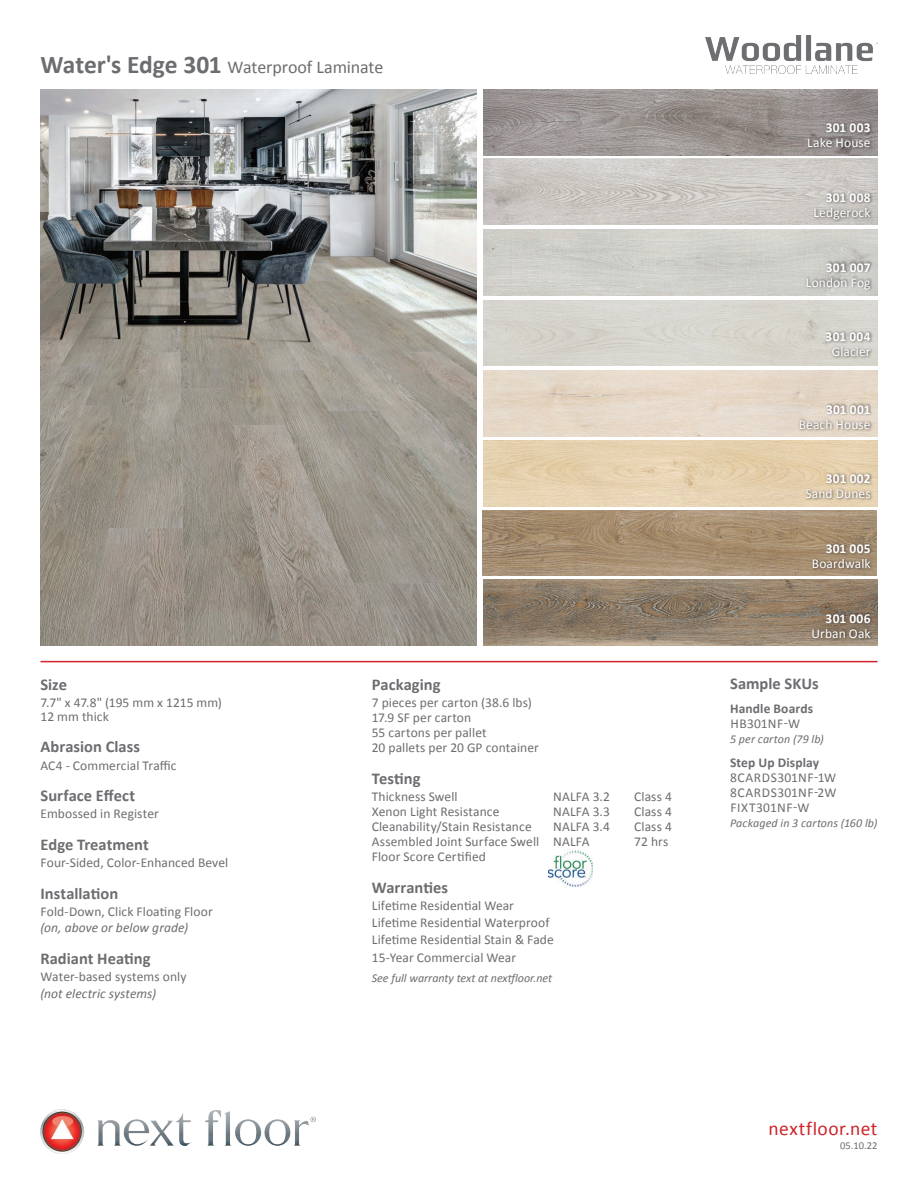
<style>
.page{position:relative;width:918px;height:1188px;background:#fff}
.page>*{position:absolute;margin:0;border:0;box-sizing:border-box;transform-origin:0 0}
.t1{font:19.5px "Calibri";letter-spacing:.02em;color:#d1232a}
.t2{font:18px "Calibri";letter-spacing:-.01em;color:#6c6d70}
.t3{font:700 16.5px "Calibri";color:#6c6d70}
.t4{font:13.5px/15px "Calibri";letter-spacing:.01em;color:#6c6d70}
.t5{font:13.5px "Calibri";letter-spacing:.01em;color:#fff}
.t6{font:700 13.5px "Calibri";letter-spacing:.015em;color:#fff}
.t7{font:italic 13.5px "Calibri";letter-spacing:.005em;color:#6c6d70}
.t8{font:700 13.5px "Calibri";letter-spacing:.01em;color:#6c6d70}
.t9{font:italic 12px "Calibri";color:#6c6d70}
.t10{font:10.5px "Calibri";color:#6c6d70}
.s1{font-weight:700;font-size:25.5px}
</style>
<div class="page">
<hr style="left:40px;top:661px;width:838px;height:1px;background:#d1232a">
<img style="left:40px;top:1110px;width:275px;height:44px">
<img style="left:40px;top:89px;width:436px;height:557px">
<img style="left:705px;top:36px;width:173px;height:37px">
<img style="left:482px;top:510px;width:395px;height:66px">
<img style="left:483px;top:89px;width:395px;height:66px">
<img style="left:483px;top:159px;width:395px;height:66px">
<img style="left:483px;top:230px;width:395px;height:65px">
<img style="left:483px;top:440px;width:395px;height:66px">
<img style="left:483px;top:580px;width:395px;height:66px">
<div style="left:806px;top:121px;width:67px;height:29px;background:#231f20;opacity:.75"></div>
<div style="left:797px;top:402px;width:76px;height:30px;background:#231f20;opacity:.75"></div>
<div style="left:804px;top:260px;width:69px;height:32px;background:#231f20;opacity:.75"></div>
<div style="left:810px;top:542px;width:63px;height:29px;background:#231f20;opacity:.75"></div>
<div style="left:812px;top:191px;width:61px;height:31px;background:#231f20;opacity:.75"></div>
<div style="left:803px;top:472px;width:70px;height:29px;background:#231f20;opacity:.75"></div>
<div style="left:824px;top:330px;width:49px;height:29px;background:#231f20;opacity:.75"></div>
<div style="left:810px;top:611px;width:63px;height:30px;background:#231f20;opacity:.75"></div>
<img style="left:548px;top:850px;width:45px;height:37px">
<h2 class="t2" style="left:40px;top:54px;width:344px"><span class="s1">Water's Edge 301</span> Waterproof Laminate</h2>
<p class="t3" style="left:40px;top:673px;width:28px">Size</p>
<p class="t4" style="left:40px;top:696px;width:183px;line-height:13.5px">7.7" x 47.8" (195 mm x 1215 mm)<br>12 mm thick</p>
<p class="t3" style="left:40px;top:735px;width:101px">Abrasion Class</p>
<p class="t4" style="left:40px;top:757px;width:138px">AC4 - Commercial Traffic</p>
<p class="t3" style="left:40px;top:784px;width:96px">Surface Effect</p>
<p class="t4" style="left:40px;top:806px;width:120px">Embossed in Register</p>
<p class="t3" style="left:40px;top:833px;width:110px">Edge Treatment</p>
<p class="t4" style="left:40px;top:855px;width:189px">Four-Sided, Color-Enhanced Bevel</p>
<p class="t3" style="left:40px;top:881px;width:79px">Installation</p>
<p class="t4" style="left:40px;top:903px;width:174px">Fold-Down, Click Floating Floor</p>
<p class="t7" style="left:40px;top:918px;width:149px">(on, above or below grade)</p>
<p class="t3" style="left:40px;top:947px;width:112px">Radiant Heating</p>
<p class="t4" style="left:40px;top:969px;width:148px">Water-based systems only</p>
<p class="t7" style="left:40px;top:984px;width:117px">(not electric systems)</p>
<p class="t3" style="left:372px;top:673px;width:70px">Packaging</p>
<p class="t4" style="left:372px;top:695px;width:169px">7 pieces per carton (38.6 lbs)<br>17.9 SF per carton<br>55 cartons per pallet<br>20 pallets per 20 GP container</p>
<p class="t3" style="left:372px;top:767px;width:50px">Testing</p>
<p class="t4" style="left:372px;top:789px;width:87px">Thickness Swell</p>
<p class="t4" style="left:553px;top:789px;width:58px">NALFA 3.2</p>
<p class="t4" style="left:634px;top:789px;width:39px">Class 4</p>
<p class="t4" style="left:372px;top:804px;width:129px">Xenon Light Resistance</p>
<p class="t4" style="left:553px;top:804px;width:58px">NALFA 3.3</p>
<p class="t4" style="left:634px;top:804px;width:39px">Class 4</p>
<p class="t4" style="left:372px;top:819px;width:161px">Cleanability/Stain Resistance</p>
<p class="t4" style="left:553px;top:819px;width:58px">NALFA 3.4</p>
<p class="t4" style="left:634px;top:819px;width:39px">Class 4</p>
<p class="t4" style="left:372px;top:834px;width:219px">Assembled Joint Surface Swell NALFA</p>
<p class="t4" style="left:634px;top:834px;width:36px">72 hrs</p>
<p class="t4" style="left:372px;top:849px;width:116px">Floor Score Certified</p>
<p class="t3" style="left:372px;top:875px;width:78px">Warranties</p>
<p class="t4" style="left:372px;top:896px;width:184px;line-height:17.2px">Lifetime Residential Wear<br>Lifetime Residential Waterproof<br>Lifetime Residential Stain &amp; Fade<br>15-Year Commercial Wear</p>
<p class="t9" style="left:372px;top:969px;width:182px">See full warranty text at nextfloor.net</p>
<p class="t6" style="left:826px;top:118px;width:46px">301 003</p>
<p class="t5" style="left:807px;top:133px;width:65px">Lake House</p>
<p class="t6" style="left:826px;top:188px;width:46px">301 008</p>
<p class="t5" style="left:813px;top:203px;width:59px">Ledgerock</p>
<p class="t6" style="left:826px;top:258px;width:46px">301 007</p>
<p class="t5" style="left:806px;top:273px;width:66px">London Fog</p>
<p class="t6" style="left:826px;top:327px;width:47px">301 004</p>
<p class="t5" style="left:832px;top:342px;width:40px">Glacier</p>
<p class="t6" style="left:826px;top:400px;width:46px">301 001</p>
<p class="t5" style="left:799px;top:415px;width:73px">Beach House</p>
<p class="t6" style="left:826px;top:469px;width:46px">301 002</p>
<p class="t5" style="left:805px;top:485px;width:67px">Sand Dunes</p>
<p class="t6" style="left:826px;top:539px;width:46px">301 005</p>
<p class="t5" style="left:812px;top:554px;width:60px">Boardwalk</p>
<p class="t6" style="left:826px;top:609px;width:47px">301 006</p>
<p class="t5" style="left:812px;top:624px;width:61px">Urban Oak</p>
<p class="t3" style="left:730px;top:672px;width:90px">Sample SKUs</p>
<p class="t8" style="left:730px;top:699px;width:85px">Handle Boards</p>
<p class="t4" style="left:730px;top:716px;width:71px">HB301NF-W</p>
<p class="t9" style="left:730px;top:731px;width:95px">5 per carton (79 lb)</p>
<p class="t8" style="left:730px;top:753px;width:91px">Step Up Display</p>
<p class="t4" style="left:730px;top:770px;width:108px;text-align:justify">8CARDS301NF-1W 8CARDS301NF-2W FIXT301NF-W</p>
<p class="t9" style="left:730px;top:815px;width:149px">Packaged in 3 cartons (160 lb)</p>
<h1 class="t1" style="left:769px;top:1115px;width:110px">nextfloor.net</h1>
<p class="t10" style="left:840px;top:1138px;width:39px">05.10.22</p>
</div>
